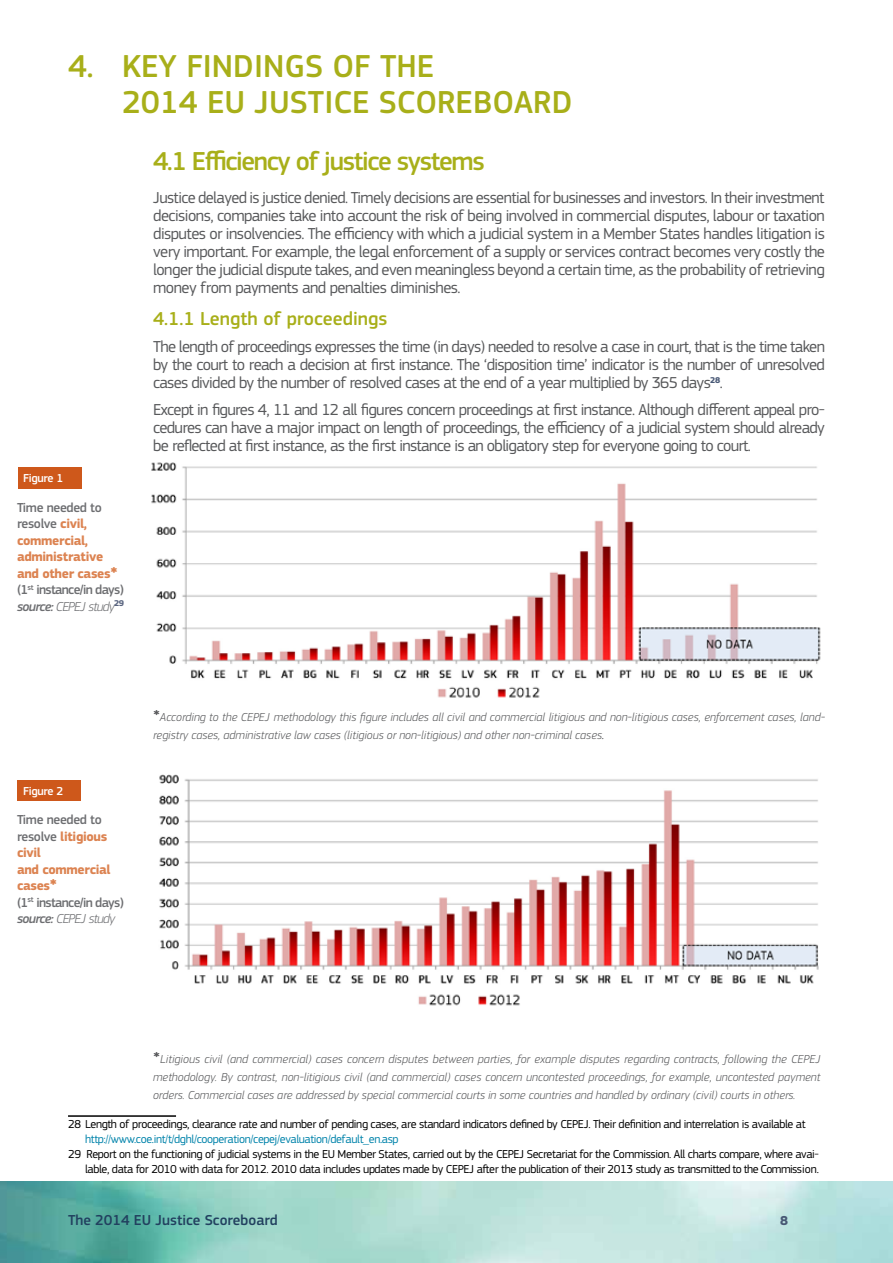
<style>
.page{position:relative;width:893px;height:1263px;background:#fff}
.page>*{position:absolute;margin:0;border:0;box-sizing:border-box;transform-origin:0 0}
.t1{font:500 33px/36px "EC Square Sans Pro";color:#a8af19}
.t2{font:500 27px "EC Square Sans Pro";letter-spacing:-.05em;color:#a8af19}
.t3{font:500 19.5px "EC Square Sans Pro";color:#a8af19}
.t4{font:16.5px/18px "EC Square Sans Pro";letter-spacing:-.04em;color:#58595b;text-align:justify}
.t5{font:500 15px "EC Square Sans Pro";color:#22405f}
.t6{font:700 13.5px/16.5px "EC Square Sans Pro";letter-spacing:-.025em;color:#dc8351}
.t7{font:500 13.5px/16.5px "EC Square Sans Pro";letter-spacing:-.05em;color:#6d6e71}
.t8{font:700 13.5px "EC Square Sans Pro";color:#485875}
.t9{font:italic 300 12px/18px "EC Square Sans Pro";color:#58595b}
.t10{font:12px/15px "EC Square Sans Pro";letter-spacing:-.03em;color:#000;text-align:right}
.t11{font:12px "EC Square Sans Pro";letter-spacing:-.03em;color:#0083aa}
.t12{font:500 12px "EC Square Sans Pro";letter-spacing:-.025em;color:#fff}
.s1{font-weight:500;color:#6d6e71}
.s2{font-size:16.5px}
.s3{font-weight:500;font-style:italic;color:#6d6e71}
.s4{font-weight:300;font-style:italic;color:#6d6e71}
.s5{font-weight:700;color:#dc8351}
.s6{font-weight:700;font-size:16.5px;color:#dc8351}
.s7{font-style:italic}
.s8{font-weight:300;font-style:italic}
.s9{font-weight:500;font-style:normal;font-size:16.5px}
.s10{font-size:15px}
</style>
<div class="page">
<img style="left:0;top:1181px;width:893px;height:82px">
<hr style="left:68px;top:1115px;width:108px;height:2px;background:#000">
<div style="left:17px;top:780px;width:64px;height:21px;background:#ce581b"></div>
<div style="left:18px;top:468px;width:64px;height:21px;background:#ce581b"></div>
<img style="left:151px;top:462px;width:670px;height:236px">
<img style="left:159px;top:774px;width:660px;height:232px">
<h1 class="t1" style="left:122px;top:49px;width:452px;text-indent:-54px">4. KEY FINDINGS OF THE<br>2014 EU JUSTICE SCOREBOARD</h1>
<h2 class="t2" style="left:153px;top:145px;width:333px">4.1 Efficiency of justice systems</h2>
<p class="t4" style="left:153px;top:189px;width:673px">Justice delayed is justice denied. Timely decisions are essential for businesses and investors. In their investment decisions, companies take into account the risk of being involved in commercial disputes, labour or taxation disputes or insolvencies. The efficiency with which a judicial system in a Member States handles litigation is very important. For example, the legal enforcement of a supply or services contract becomes very costly the longer the judicial dispute takes, and even meaningless beyond a certain time, as the probability of retrieving money from payments and penalties diminishes.</p>
<p class="t3" style="left:153px;top:307px;width:236px">4.1.1 Length of proceedings</p>
<p class="t4" style="left:153px;top:337px;width:673px">The length of proceedings expresses the time (in days) needed to resolve a case in court, that is the time taken by the court to reach a decision at first instance. The ‘disposition time’ indicator is the number of unresolved cases divided by the number of resolved cases at the end of a year multiplied by 365 days<sup>28</sup>.</p>
<p class="t4" style="left:153px;top:401px;width:673px">Except in figures 4, 11 and 12 all figures concern proceedings at first instance. Although different appeal pro&shy;cedures can have a major impact on length of proceedings, the efficiency of a judicial system should already be reflected at first instance, as the first instance is an obligatory step for everyone going to court.</p>
<p class="t12" style="left:23px;top:471px;width:42px">Figure 1</p>
<p class="t6" style="left:17px;top:499px;width:109px"><span class="s1">Time needed to resolve</span> civil, commercial, administrative and other cases<span class="s2">* </span><span class="s1">(1</span><sup>st</sup> <span class="s1">instance/in days) </span><span class="s3">source:</span> <span class="s4">CEPEJ study</span><sup>29</sup></p>
<p class="t12" style="left:23px;top:784px;width:42px">Figure 2</p>
<p class="t7" style="left:17px;top:812px;width:109px">Time needed to resolve <span class="s5">litigious civil<br>and commercial cases</span><span class="s6">*<br></span>(1<sup>st</sup> instance/in days) <span class="s7">source:</span> <span class="s8">CEPEJ study</span></p>
<p class="t9" style="left:153px;top:708px;width:673px"><span class="s9">*</span>According to the CEPEJ methodology this figure includes all civil and commercial litigious and non-litigious cases, enforcement cases, land&shy;registry cases, administrative law cases (litigious or non-litigious) and other non-criminal cases<span class="s10">.</span></p>
<p class="t9" style="left:153px;top:1050px;width:669px;text-align:justify"><span class="s9">*</span>Litigious civil (and commercial) cases concern disputes between parties, for example disputes regarding contracts, following the CEPEJ methodology. By contrast, non-litigious civil (and commercial) cases concern uncontested proceedings, for example, uncontested payment orders. Commercial cases are addressed by special commercial courts in some countries and handled by ordinary (civil) courts in others.</p>
<p class="t10" style="left:68px;top:1117px;width:739px">28 Length of proceedings, clearance rate and number of pending cases, are standard indicators defined by CEPEJ. Their definition and interrelation is available at</p>
<p class="t11" style="left:85px;top:1132px;width:315px">http://www.coe.int/t/dghl/cooperation/cepej/evaluation/default_en.asp</p>
<p class="t10" style="left:68px;top:1147px;width:752px">29 Report on the functioning of judicial systems in the EU Member States, carried out by the CEPEJ Secretariat for the Commission. All charts compare, where avai&shy;lable, data for 2010 with data for 2012. 2010 data includes updates made by CEPEJ after the publication of their 2013 study as transmitted to the Commission.</p>
<p class="t5" style="left:68px;top:1212px;width:211px">The 2014 EU Justice Scoreboard</p>
<p class="t8" style="left:780px;top:1213px;width:10px">8</p>
</div>
